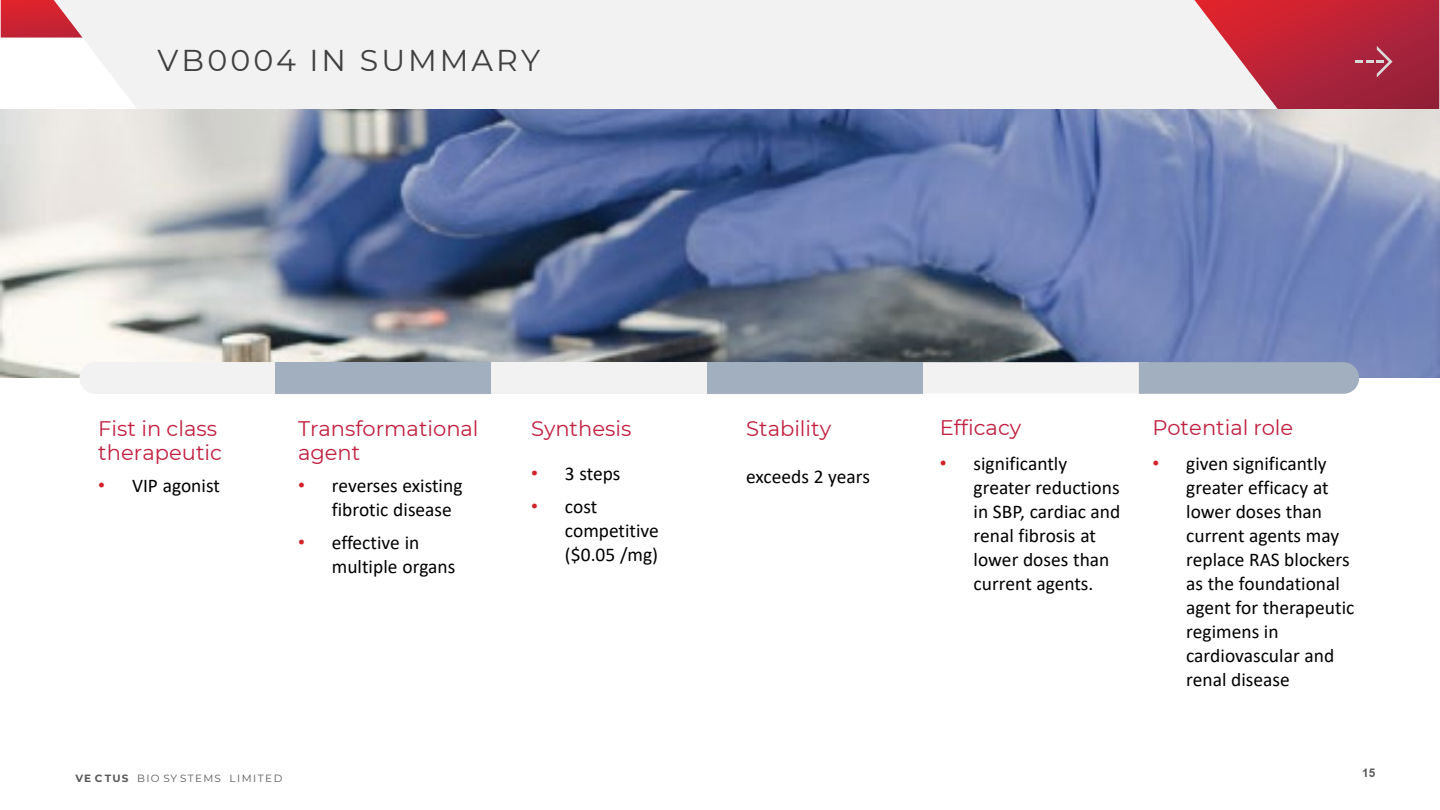
<style>
.page{position:relative;width:1440px;height:810px;background:#fff}
.page>*{position:absolute;margin:0;border:0;box-sizing:border-box;transform-origin:0 0}
.t1{font:30px "Montserrat";letter-spacing:.105em;color:#404040}
.t2{font:21px/24px "Montserrat";color:#c1203f}
.t3{font:19.5px/24px "Calibri";color:#000}
.t4{font:700 18px "Browallia New";color:#595959}
.t5{font:10.5px "Montserrat";letter-spacing:.13em;color:#595959}
.s1{font-family:"Arial";color:#d2232a}
.s2{font-weight:700}
</style>
<div class="page">
<svg style="left:1px;top:0;width:53px;height:38px;background:#cf2533"></svg>
<div style="left:54px;top:0;width:1140px;height:109px;background:#f2f2f2"></div>
<svg style="left:1194px;top:0;width:245px;height:109px"></svg>
<img style="left:0;top:109px;width:1440px;height:269px">
<svg style="left:80px;top:362px;width:1279px;height:32px"></svg>
<p class="t1" style="left:158px;top:40px;width:384px">VB0004 IN SUMMARY</p>
<p class="t2" style="left:98px;top:416px;width:125px">Fist in class therapeutic</p>
<p class="t3" style="left:98px;top:473px;width:123px"><span class="s1">•</span> VIP agonist</p>
<p class="t2" style="left:298px;top:416px;width:182px">Transformational agent</p>
<p class="t3" style="left:332px;top:473px;width:132px;text-indent:-34px"><span class="s1">•</span> reverses existing fibrotic disease</p>
<p class="t3" style="left:332px;top:530px;width:125px;text-indent:-34px"><span class="s1">•</span> effective in multiple organs</p>
<p class="t2" style="left:531px;top:416px;width:102px">Synthesis</p>
<p class="t3" style="left:531px;top:461px;width:91px"><span class="s1">•</span> 3 steps</p>
<p class="t3" style="left:565px;top:494px;width:95px;text-indent:-34px"><span class="s1">•</span> cost competitive ($0.05 /mg)</p>
<p class="t5" style="left:75px;top:771px;width:208px"><span class="s2">VE CTUS</span> BIO SY STEMS LIMITED</p>
<p class="t2" style="left:746px;top:416px;width:87px">Stability</p>
<p class="t3" style="left:746px;top:464px;width:125px">exceeds 2 years</p>
<p class="t2" style="left:940px;top:415px;width:83px">Efficacy</p>
<p class="t3" style="left:974px;top:451px;width:148px;text-indent:-34px"><span class="s1">•</span> significantly greater reductions in SBP, cardiac and renal fibrosis at lower doses than current agents.</p>
<p class="t2" style="left:1152px;top:415px;width:142px">Potential role</p>
<p class="t3" style="left:1186px;top:451px;width:170px;text-indent:-34px"><span class="s1">•</span> given significantly greater efficacy at lower doses than current agents may replace RAS blockers as the foundational agent for therapeutic regimens in cardiovascular and renal disease</p>
<p class="t4" style="left:1362px;top:761px;width:15px">15</p>
</div>
